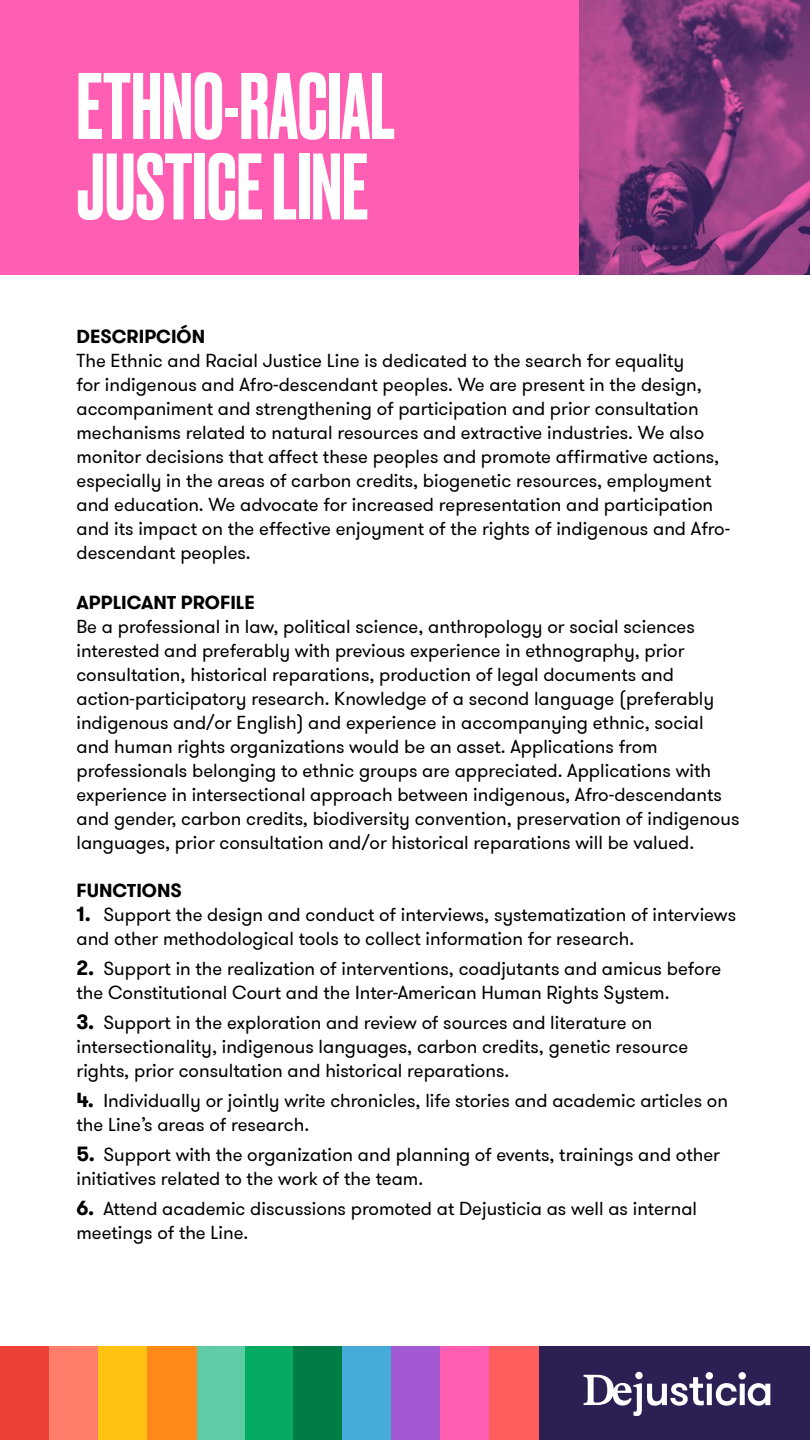
<style>
.page{position:relative;width:810px;height:1440px;background:#fff}
.page>*{position:absolute;margin:0;border:0;box-sizing:border-box;transform-origin:0 0}
.t1{font:500 88.65px/80.6px "Druk";color:#fff}
.t2{font:18.75px/24px "GT Walsheim Pro";color:#000}
.t3{font:700 18.75px "GT Walsheim Pro";color:#000}
.s1{font-weight:700;font-size:20.25px}
</style>
<div class="page">
<div style="left:0;top:1346px;width:810px;height:94px;background:#2b1f54"></div>
<svg style="left:584px;top:1372px;width:186px;height:44px"></svg>
<div style="left:196px;top:1346px;width:49px;height:94px;background:#5ecca6"></div>
<div style="left:0;top:1346px;width:49px;height:94px;background:#ed4036"></div>
<div style="left:49px;top:1346px;width:49px;height:94px;background:#ff7d6b"></div>
<div style="left:98px;top:1346px;width:49px;height:94px;background:#ffc212"></div>
<div style="left:147px;top:1346px;width:49px;height:94px;background:#ff8a1a"></div>
<div style="left:245px;top:1346px;width:49px;height:94px;background:#05ab61"></div>
<div style="left:294px;top:1346px;width:49px;height:94px;background:#007d47"></div>
<div style="left:343px;top:1346px;width:49px;height:94px;background:#45abd9"></div>
<div style="left:392px;top:1346px;width:49px;height:94px;background:#a359d1"></div>
<div style="left:441px;top:1346px;width:49px;height:94px;background:#ff5eb3"></div>
<div style="left:490px;top:1346px;width:49px;height:94px;background:#ff5e5e"></div>
<div style="left:0;top:0;width:810px;height:274px;background:#ff5eb3"></div>
<img style="left:579px;top:1px;width:231px;height:273px">
<h1 class="t1" style="left:76px;top:61px;width:320px">ETHNO-RACIAL<br>JUSTICE LINE</h1>
<p class="t3" style="left:76px;top:324px;width:130px">DESCRIPCIÓN</p>
<p class="t2" style="left:76px;top:349px;width:655px">The Ethnic and Racial Justice Line is dedicated to the search for equality<br>for indigenous and Afro-descendant peoples. We are present in the design, accompaniment and strengthening of participation and prior consultation mechanisms related to natural resources and extractive industries. We also monitor decisions that affect these peoples and promote affirmative actions, especially in the areas of carbon credits, biogenetic resources, employment and education. We advocate for increased representation and participation and its impact on the effective enjoyment of the rights of indigenous and Afro&shy;descendant peoples.</p>
<p class="t3" style="left:76px;top:590px;width:180px">APPLICANT PROFILE</p>
<p class="t2" style="left:76px;top:615px;width:665px">Be a professional in law, political science, anthropology or social sciences interested and preferably with previous experience in ethnography, prior consultation, historical reparations, production of legal documents and action-participatory research. Knowledge of a second language (preferably indigenous and/or English) and experience in accompanying ethnic, social and human rights organizations would be an asset. Applications from professionals belonging to ethnic groups are appreciated. Applications with experience in intersectional approach between indigenous, Afro-descendants and gender, carbon credits, biodiversity convention, preservation of indigenous languages, prior consultation and/or historical reparations will be valued.</p>
<p class="t3" style="left:76px;top:878px;width:107px">FUNCTIONS</p>
<p class="t2" style="left:76px;top:903px;width:661px"><span class="s1">1.</span> Support the design and conduct of interviews, systematization of interviews and other methodological tools to collect information for research.</p>
<p class="t2" style="left:76px;top:957px;width:646px"><span class="s1">2.</span> Support in the realization of interventions, coadjutants and amicus before the Constitutional Court and the Inter-American Human Rights System.</p>
<p class="t2" style="left:76px;top:1011px;width:613px"><span class="s1">3.</span> Support in the exploration and review of sources and literature on intersectionality, indigenous languages, carbon credits, genetic resource rights, prior consultation and historical reparations.</p>
<p class="t2" style="left:76px;top:1089px;width:653px"><span class="s1">4.</span> Individually or jointly write chronicles, life stories and academic articles on the Line’s areas of research.</p>
<p class="t2" style="left:76px;top:1143px;width:645px"><span class="s1">5.</span> Support with the organization and planning of events, trainings and other initiatives related to the work of the team.</p>
<p class="t2" style="left:76px;top:1197px;width:622px"><span class="s1">6.</span> Attend academic discussions promoted at Dejusticia as well as internal meetings of the Line.</p>
</div>
